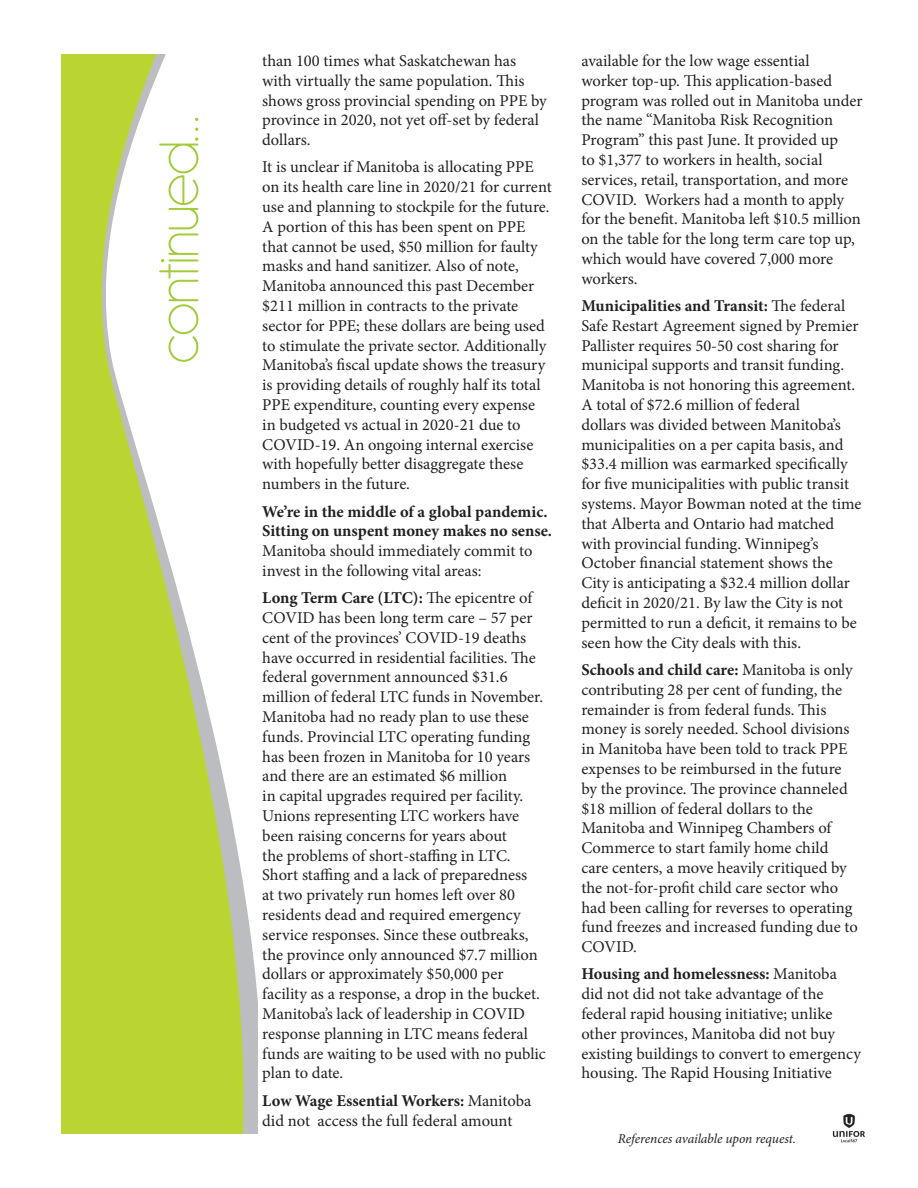
<style>
.page{position:relative;width:918px;height:1188px;background:#fff}
.page>*{position:absolute;margin:0;border:0;box-sizing:border-box;transform-origin:0 0}
.t1{font:200 61.5px "Antipasto";letter-spacing:-.04em;color:#a1cc3a}
.t2{font:16.5px/19.8px "Minion Pro";color:#231f20}
.t3{font:700 16.5px/19.8px "Minion Pro";color:#231f20}
.t4{font:italic 13.5px "Minion Pro";letter-spacing:-.005em;color:#231f20}
.s1{font-weight:400}
.s2{font-weight:700}
</style>
<div class="page">
<svg style="left:62px;top:54px;width:196px;height:1080px;fill:#bad432"></svg>
<img style="left:832px;top:1113px;width:33px;height:30px">
<p class="t1" style="left:144px;top:364px;width:251px;rotate:-90deg">continued...</p>
<p class="t2" style="left:262px;top:51px;width:286px">than 100 times what Saskatchewan has with virtually the same population. This shows gross provincial spending on PPE by province in 2020, not yet off-set by federal dollars.</p>
<p class="t2" style="left:262px;top:157px;width:291px">It is unclear if Manitoba is allocating PPE on its health care line in 2020/21 for current use and planning to stockpile for the future.<br>A portion of this has been spent on PPE that cannot be used, $50 million for faulty masks and hand sanitizer. Also of note, Manitoba announced this past December $211 million in contracts to the private sector for PPE; these dollars are being used to stimulate the private sector. Additionally Manitoba’s fiscal update shows the treasury is providing details of roughly half its total PPE expenditure, counting every expense in budgeted vs actual in 2020-21 due to COVID-19. An ongoing internal exercise with hopefully better disaggregate these numbers in the future.</p>
<p class="t3" style="left:262px;top:501px;width:291px">We’re in the middle of a global pandemic.<br>Sitting on unspent money makes no sense.<br><span class="s1">Manitoba should immediately commit to invest in the following vital areas:</span></p>
<p class="t2" style="left:262px;top:588px;width:285px"><span class="s2">Long Term Care (LTC):</span> The epicentre of COVID has been long term care – 57 per cent of the provinces’ COVID-19 deaths have occurred in residential facilities. The federal government announced $31.6 million of federal LTC funds in November.<br>Manitoba had no ready plan to use these funds. Provincial LTC operating funding has been frozen in Manitoba for 10 years and there are an estimated $6 million<br>in capital upgrades required per facility.<br>Unions representing LTC workers have been raising concerns for years about<br>the problems of short-staffing in LTC.<br>Short staffing and a lack of preparedness<br>at two privately run homes left over 80 residents dead and required emergency service responses. Since these outbreaks, the province only announced $7.7 million dollars or approximately $50,000 per facility as a response, a drop in the bucket.<br>Manitoba’s lack of leadership in COVID response planning in LTC means federal funds are waiting to be used with no public plan to date.</p>
<p class="t2" style="left:262px;top:1091px;width:271px"><span class="s2">Low Wage Essential Workers:</span> Manitoba did not access the full federal amount</p>
<p class="t2" style="left:581px;top:51px;width:283px">available for the low wage essential<br>worker top-up. This application-based program was rolled out in Manitoba under the name “Manitoba Risk Recognition Program” this past June. It provided up<br>to $1,377 to workers in health, social services, retail, transportation, and more COVID. Workers had a month to apply for the benefit. Manitoba left $10.5 million on the table for the long term care top up, which would have covered 7,000 more workers.</p>
<p class="t2" style="left:581px;top:296px;width:282px"><span class="s2">Municipalities and Transit:</span> The federal Safe Restart Agreement signed by Premier Pallister requires 50-50 cost sharing for municipal supports and transit funding.<br>Manitoba is not honoring this agreement.<br>A total of $72.6 million of federal<br>dollars was divided between Manitoba’s municipalities on a per capita basis, and $33.4 million was earmarked specifically for five municipalities with public transit systems. Mayor Bowman noted at the time that Alberta and Ontario had matched with provincial funding. Winnipeg’s October financial statement shows the City is anticipating a $32.4 million dollar deficit in 2020/21. By law the City is not permitted to run a deficit, it remains to be seen how the City deals with this.</p>
<p class="t2" style="left:581px;top:660px;width:278px"><span class="s2">Schools and child care:</span> Manitoba is only contributing 28 per cent of funding, the remainder is from federal funds. This money is sorely needed. School divisions in Manitoba have been told to track PPE expenses to be reimbursed in the future by the province. The province channeled $18 million of federal dollars to the Manitoba and Winnipeg Chambers of Commerce to start family home child care centers, a move heavily critiqued by the not-for-profit child care sector who had been calling for reverses to operating fund freezes and increased funding due to COVID.</p>
<p class="t2" style="left:581px;top:964px;width:281px"><span class="s2">Housing and homelessness:</span> Manitoba did not did not take advantage of the federal rapid housing initiative; unlike other provinces, Manitoba did not buy existing buildings to convert to emergency housing. The Rapid Housing Initiative</p>
<p class="t4" style="left:618px;top:1129px;width:180px">References available upon request.</p>
</div>
